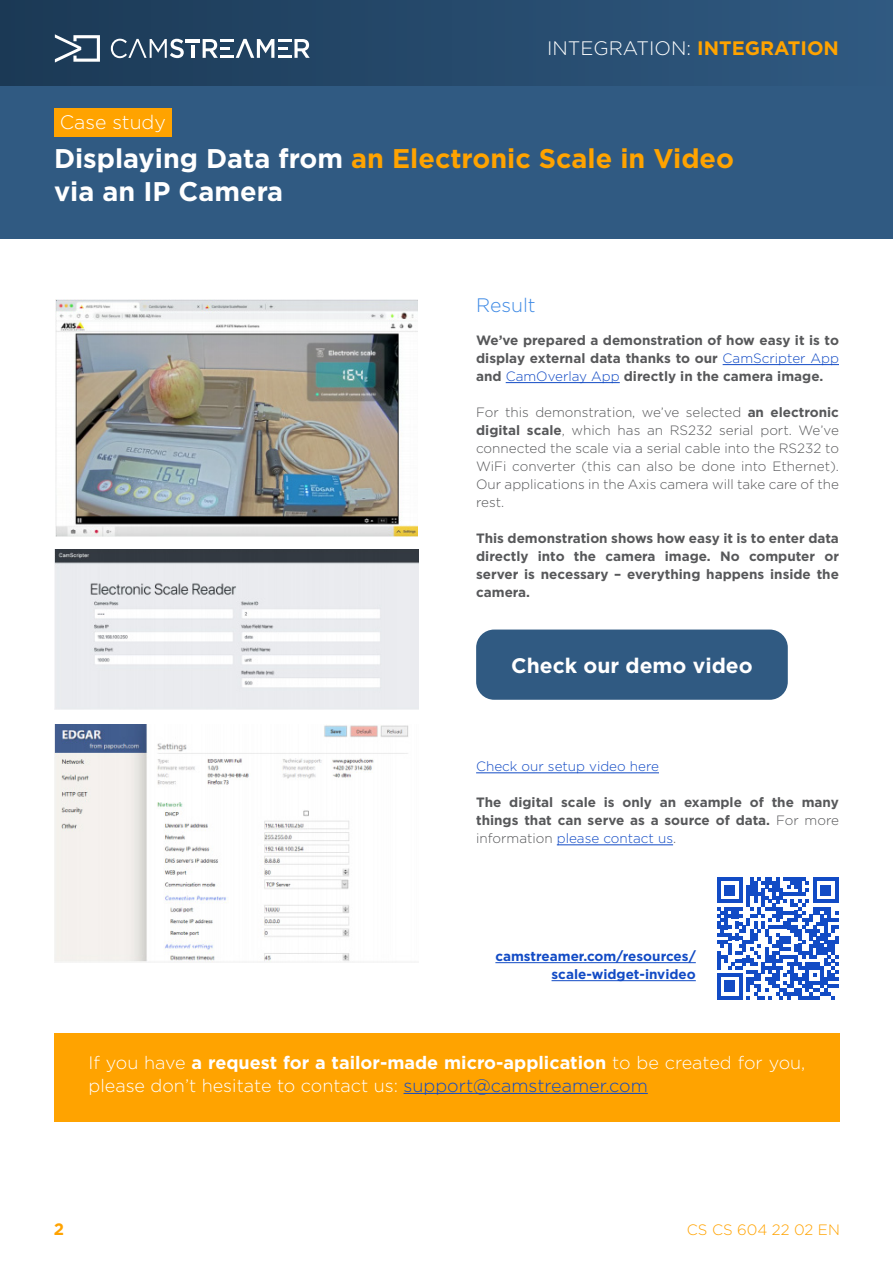
<style>
.page{position:relative;width:893px;height:1263px;background:#fff}
.page>*{position:absolute;margin:0;border:0;box-sizing:border-box;transform-origin:0 0}
.t1{font:700 27px/33px "Gotham";color:#fff}
.text{font:700 21px "Gotham";color:#fff}
.t2{font:300 19.5px "Gotham";color:#fff}
.t3{font:300 19.5px "Gotham";color:#408be5}
.text-2{font:300 18px/22.5px "Gotham";color:#fff}
.t4{font:700 16.5px "Gotham";color:#ffa300}
.t5{font:300 15px "Gotham";color:#ffa300}
.text-3{font:700 13.5px/18px "Gotham";color:#57585a;text-align:justify}
.text-4{font:300 13.5px/18px "Gotham";color:#57585a;text-align:justify}
.t6{font:700 13.5px/18px "Gotham";color:#124bc5;text-align:right}
.text-5{font:300 13.5px "Gotham";color:#124bc5}
.s1{font-weight:700;color:#ffa300}
.s2{color:#ffa300}
.s3{font-weight:300;color:#124bc5}
.s4{font-weight:700}
.s5{font-weight:300}
.s6{color:#124bc5}
</style>
<div class="page">
<div style="left:0;top:86px;width:893px;height:153px;background:#305a82"></div>
<div style="left:54px;top:108px;width:117px;height:28px;background:#ffa300"></div>
<div style="left:0;top:0;width:893px;height:86px;background:linear-gradient(to right,#1c3955,#305a82)"></div>
<svg style="left:55px;top:34px;width:45px;height:29px"></svg>
<svg style="left:111px;top:39px;width:73px;height:19px"></svg>
<hr style="left:185px;top:39px;width:15px;height:3px;background:#fff">
<svg style="left:191px;top:45px;width:3px;height:13px"></svg>
<svg style="left:203px;top:39px;width:107px;height:19px"></svg>
<svg style="left:717px;top:877px;width:122px;height:122px"></svg>
<hr style="left:495px;top:962px;width:201px;height:1px;background:#124bc5">
<hr style="left:551px;top:980px;width:145px;height:1px;background:#124bc5">
<div style="left:54px;top:1034px;width:786px;height:88px;background:#ffa300"></div>
<hr style="left:404px;top:1093px;width:244px;height:1px;background:#124bc5">
<img style="left:55px;top:300px;width:363px;height:237px">
<img style="left:55px;top:549px;width:364px;height:161px">
<img style="left:55px;top:724px;width:353px;height:238px">
<hr style="left:723px;top:364px;width:116px;height:1px;background:#124bc5">
<hr style="left:506px;top:382px;width:114px;height:1px;background:#124bc5">
<div style="left:476px;top:629px;width:312px;height:71px;background:#305a82;border-radius:18px"></div>
<hr style="left:476px;top:772px;width:183px;height:1px;background:#124bc5">
<hr style="left:557px;top:844px;width:116px;height:1px;background:#124bc5">
<h3 class="t2" style="left:547px;top:36px;width:293px">INTEGRATION: <span class="s1">INTEGRATION</span></h3>
<h3 class="t2" style="left:60px;top:110px;width:108px">Case study</h3>
<h1 class="t1" style="left:54px;top:142px;width:682px">Displaying Data from <span class="s2">an Electronic Scale in Video </span>via an IP Camera</h1>
<h2 class="t3" style="left:476px;top:293px;width:61px">Result</h2>
<p class="text-3" style="left:476px;top:331px;width:364px">We’ve prepared a demonstration of how easy it is to display external data thanks to our <span class="s3">CamScripter App </span>and <span class="s3">CamOverlay App</span> directly in the camera image.</p>
<p class="text-4" style="left:476px;top:403px;width:364px">For this demonstration, we’ve selected <span class="s4">an electronic digital scale</span>, which has an RS232 serial port. We’ve connected the scale via a serial cable into the RS232 to WiFi converter (this can also be done into Ethernet).<br>Our applications in the Axis camera will take care of the rest.</p>
<p class="text-3" style="left:476px;top:529px;width:364px">This demonstration shows how easy it is to enter data directly into the camera image. No computer or server is necessary – everything happens inside the camera.</p>
<p class="text" style="left:511px;top:652px;width:243px">Check our demo video</p>
<p class="text-5" style="left:476px;top:758px;width:184px">Check our setup video here</p>
<p class="text-3" style="left:476px;top:794px;width:364px">The digital scale is only an example of the many things that can serve as a source of data. <span class="s5">For more information</span> <span class="s3">please contact us</span><span class="s5">.</span></p>
<p class="t6" style="left:495px;top:947px;width:202px">camstreamer.com/resources/ scale-widget-invideo</p>
<p class="text-2" style="left:88px;top:1051px;width:718px">If you have <span class="s4">a request for a tailor-made micro-application</span> to be created for you, please don’t hesitate to contact us: <span class="s6">support@camstreamer.com</span></p>
<p class="t4" style="left:54px;top:1218px;width:12px">2</p>
<p class="t5" style="left:687px;top:1220px;width:155px">CS CS 604 22 02 EN</p>
</div>
